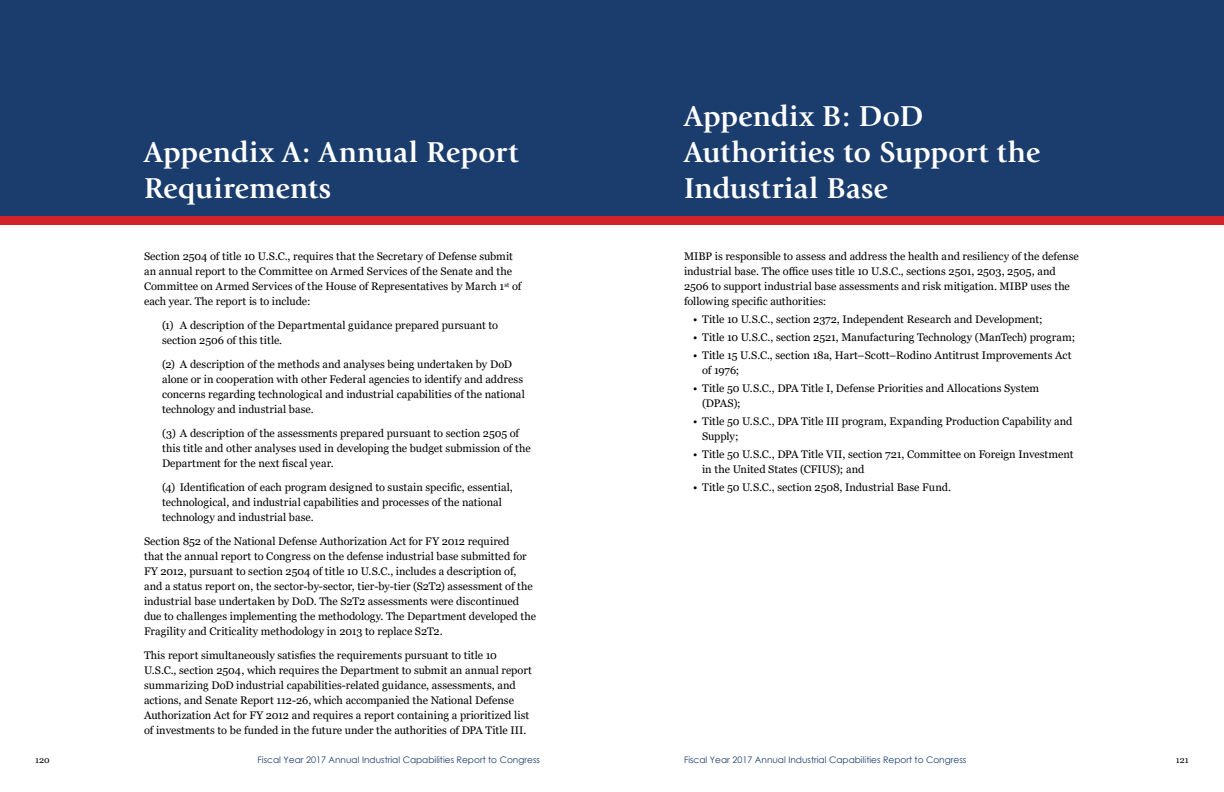
<style>
.page{position:relative;width:1224px;height:792px;background:#fff}
.page>*{position:absolute;margin:0;border:0;box-sizing:border-box;transform-origin:0 0}
.t1{font:700 30px/36px "Giovanni";color:#fff}
.t2{font:11px/15px "Georgia";color:#000}
.t3{font:9px "Century Gothic";color:#1b3d6d}
.t4{font:9px "Georgia";color:#000}
</style>
<div class="page">
<div style="left:612px;top:0;width:612px;height:216px;background:#1b3d6d"></div>
<div style="left:612px;top:216px;width:612px;height:9px;background:#d2232a"></div>
<div style="left:0;top:0;width:612px;height:216px;background:#1b3d6d"></div>
<div style="left:0;top:216px;width:612px;height:9px;background:#d2232a"></div>
<h1 class="t1" style="left:144px;top:134px;width:376px">Appendix A: Annual Report<br>Requirements</h1>
<p class="t2" style="left:144px;top:249px;width:379px">Section 2504 of title 10 U.S.C., requires that the Secretary of Defense submit an annual report to the Committee on Armed Services of the Senate and the Committee on Armed Services of the House of Representatives by March 1<sup>st</sup> of each year. The report is to include:</p>
<p class="t2" style="left:162px;top:318px;width:338px">(1) A description of the Departmental guidance prepared pursuant to section 2506 of this title.</p>
<p class="t2" style="left:162px;top:357px;width:364px">(2) A description of the methods and analyses being undertaken by DoD alone or in cooperation with other Federal agencies to identify and address concerns regarding technological and industrial capabilities of the national technology and industrial base.</p>
<p class="t2" style="left:162px;top:426px;width:370px">(3) A description of the assessments prepared pursuant to section 2505 of this title and other analyses used in developing the budget submission of the<br>Department for the next fiscal year.</p>
<p class="t2" style="left:162px;top:480px;width:352px">(4) Identification of each program designed to sustain specific, essential, technological, and industrial capabilities and processes of the national technology and industrial base.</p>
<p class="t2" style="left:144px;top:534px;width:394px">Section 852 of the National Defense Authorization Act for FY 2012 required<br>that the annual report to Congress on the defense industrial base submitted for FY 2012, pursuant to section 2504 of title 10 U.S.C., includes a description of, and a status report on, the sector-by-sector, tier-by-tier (S2T2) assessment of the industrial base undertaken by DoD. The S2T2 assessments were discontinued due to challenges implementing the methodology. The Department developed the Fragility and Criticality methodology in 2013 to replace S2T2.</p>
<p class="t2" style="left:144px;top:648px;width:390px">This report simultaneously satisfies the requirements pursuant to title 10<br>U.S.C., section 2504, which requires the Department to submit an annual report summarizing DoD industrial capabilities-related guidance, assessments, and actions, and Senate Report 112-26, which accompanied the National Defense Authorization Act for FY 2012 and requires a report containing a prioritized list of investments to be funded in the future under the authorities of DPA Title III.</p>
<h1 class="t1" style="left:684px;top:98px;width:358px">Appendix B: DoD<br>Authorities to Support the<br>Industrial Base</h1>
<p class="t2" style="left:684px;top:249px;width:396px">MIBP is responsible to assess and address the health and resiliency of the defense industrial base. The office uses title 10 U.S.C., sections 2501, 2503, 2505, and 2506 to support industrial base assessments and risk mitigation. MIBP uses the following specific authorities:</p>
<p class="t2" style="left:693px;top:312px;width:351px">• Title 10 U.S.C., section 2372, Independent Research and Development;</p>
<p class="t2" style="left:693px;top:330px;width:384px">• Title 10 U.S.C., section 2521, Manufacturing Technology (ManTech) program;</p>
<p class="t2" style="left:702px;top:348px;width:371px;text-indent:-9px">• Title 15 U.S.C., section 18a, Hart–Scott–Rodino Antitrust Improvements Act of 1976;</p>
<p class="t2" style="left:702px;top:381px;width:339px;text-indent:-9px">• Title 50 U.S.C., DPA Title I, Defense Priorities and Allocations System (DPAS);</p>
<p class="t2" style="left:702px;top:414px;width:372px;text-indent:-9px">• Title 50 U.S.C., DPA Title III program, Expanding Production Capability and<br>Supply;</p>
<p class="t2" style="left:702px;top:447px;width:373px;text-indent:-9px">• Title 50 U.S.C., DPA Title VII, section 721, Committee on Foreign Investment in the United States (CFIUS); and</p>
<p class="t2" style="left:693px;top:480px;width:260px">• Title 50 U.S.C., section 2508, Industrial Base Fund.</p>
<p class="t4" style="left:35px;top:754px;width:16px">120</p>
<p class="t3" style="left:258px;top:753px;width:284px">Fiscal Year 2017 Annual Industrial Capabilities Report to Congress</p>
<p class="t3" style="left:684px;top:753px;width:284px">Fiscal Year 2017 Annual Industrial Capabilities Report to Congress</p>
<p class="t4" style="left:1176px;top:754px;width:14px">121</p>
</div>
